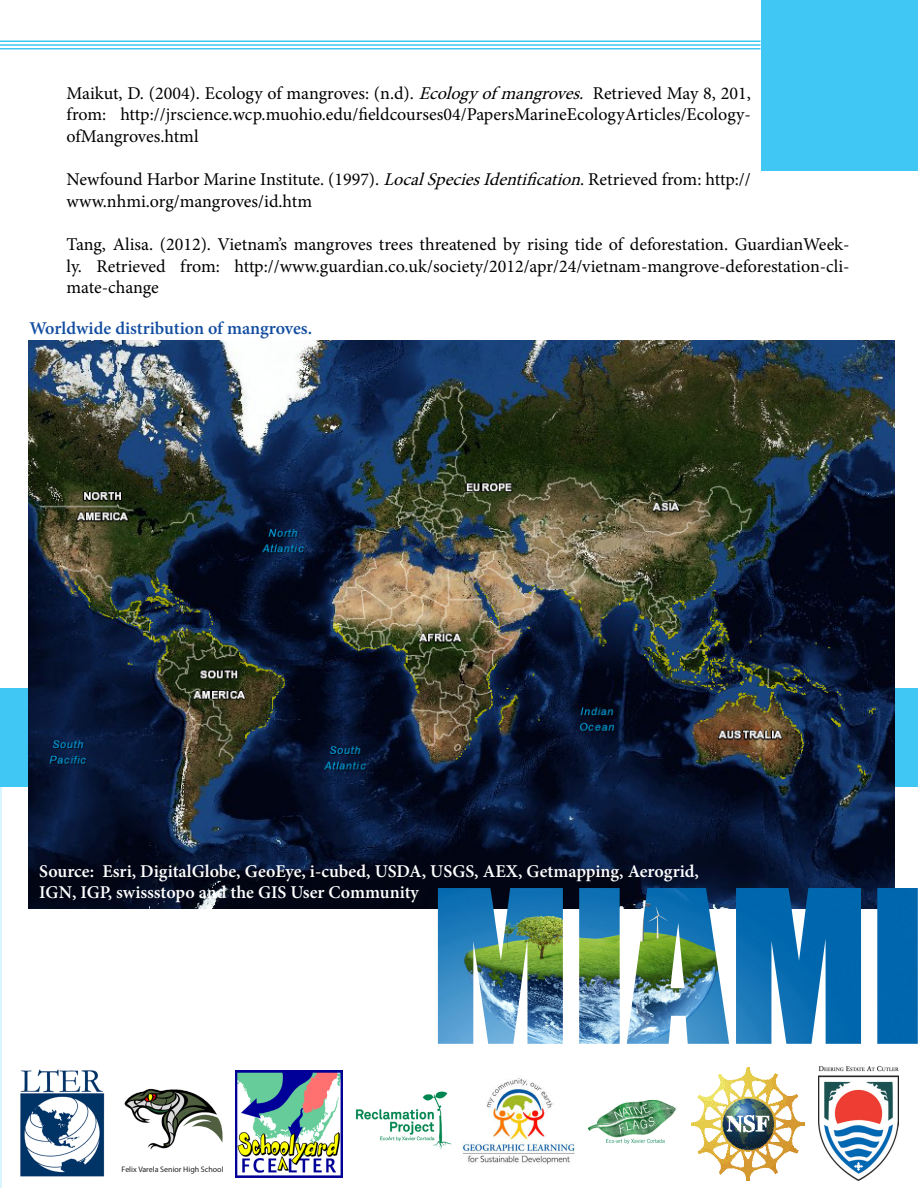
<style>
.page{position:relative;width:918px;height:1188px;background:#fff}
.page>*{position:absolute;margin:0;border:0;box-sizing:border-box;transform-origin:0 0}
.t1{font:18px/21.6px "Minion Pro";letter-spacing:-.005em;color:#000;text-align:justify}
.t2{font:600 18px/21.6px "Minion Pro";color:#fff}
.t3{font:600 18px "Minion Pro";color:#134da1}
.t4{font:7.95px "Myriad Pro";color:#231f20}
.s1{font-style:italic}
</style>
<div class="page">
<hr style="left:0;top:700px;width:2px;height:488px;background:#40c7f4">
<div style="left:0;top:688px;width:918px;height:99px;background:#40c7f4"></div>
<div style="left:761px;top:0;width:157px;height:171px;background:#40c7f4"></div>
<img style="left:28px;top:340px;width:866px;height:568px">
<hr style="left:0;top:40px;width:760px;height:2px;background:#40c7f4">
<hr style="left:0;top:44px;width:760px;height:2px;background:#40c7f4">
<hr style="left:0;top:48px;width:760px;height:2px;background:#40c7f4">
<img style="left:20px;top:1070px;width:85px;height:107px">
<img style="left:124px;top:1088px;width:99px;height:62px">
<img style="left:236px;top:1070px;width:106px;height:108px">
<img style="left:356px;top:1091px;width:95px;height:58px">
<img style="left:462px;top:1078px;width:113px;height:87px">
<img style="left:588px;top:1099px;width:88px;height:45px">
<img style="left:692px;top:1067px;width:113px;height:113px">
<img style="left:819px;top:1067px;width:79px;height:114px">
<img style="left:438px;top:888px;width:480px;height:156px">
<p class="t1" style="left:67px;top:82px;width:686px">Maikut, D. (2004). Ecology of mangroves: (n.d). <span class="s1">Ecologyof mangroves.</span> Retrieved May 8, 201, from: http://jrscience.wcp.muohio.edu/fieldcourses04/PapersMarineEcologyArticles/Ecology&shy;ofMangroves.html</p>
<p class="t1" style="left:67px;top:169px;width:686px">Newfound Harbor Marine Institute. (1997). <span class="s1">LocalSpeciesIdentification</span>. Retrieved from: http:// www.nhmi.org/mangroves/id.htm</p>
<p class="t1" style="left:67px;top:234px;width:785px">Tang, Alisa. (2012). Vietnam’s mangroves trees threatened by rising tide of deforestation. GuardianWeek&shy;ly. Retrieved from: http://www.guardian.co.uk/society/2012/apr/24/vietnam-mangrove-deforestation-cli&shy;mate-change</p>
<p class="t3" style="left:29px;top:316px;width:284px">Worldwide distribution of mangroves.</p>
<p class="t2" style="left:39px;top:860px;width:661px">Source: Esri, DigitalGlobe, GeoEye, i-cubed, USDA, USGS, AEX, Getmapping, Aerogrid,<br>IGN, IGP, swissstopo and the GIS User Community</p>
<p class="t4" style="left:122px;top:1165px;width:103px">Felix Varela Senior High School</p>
</div>
